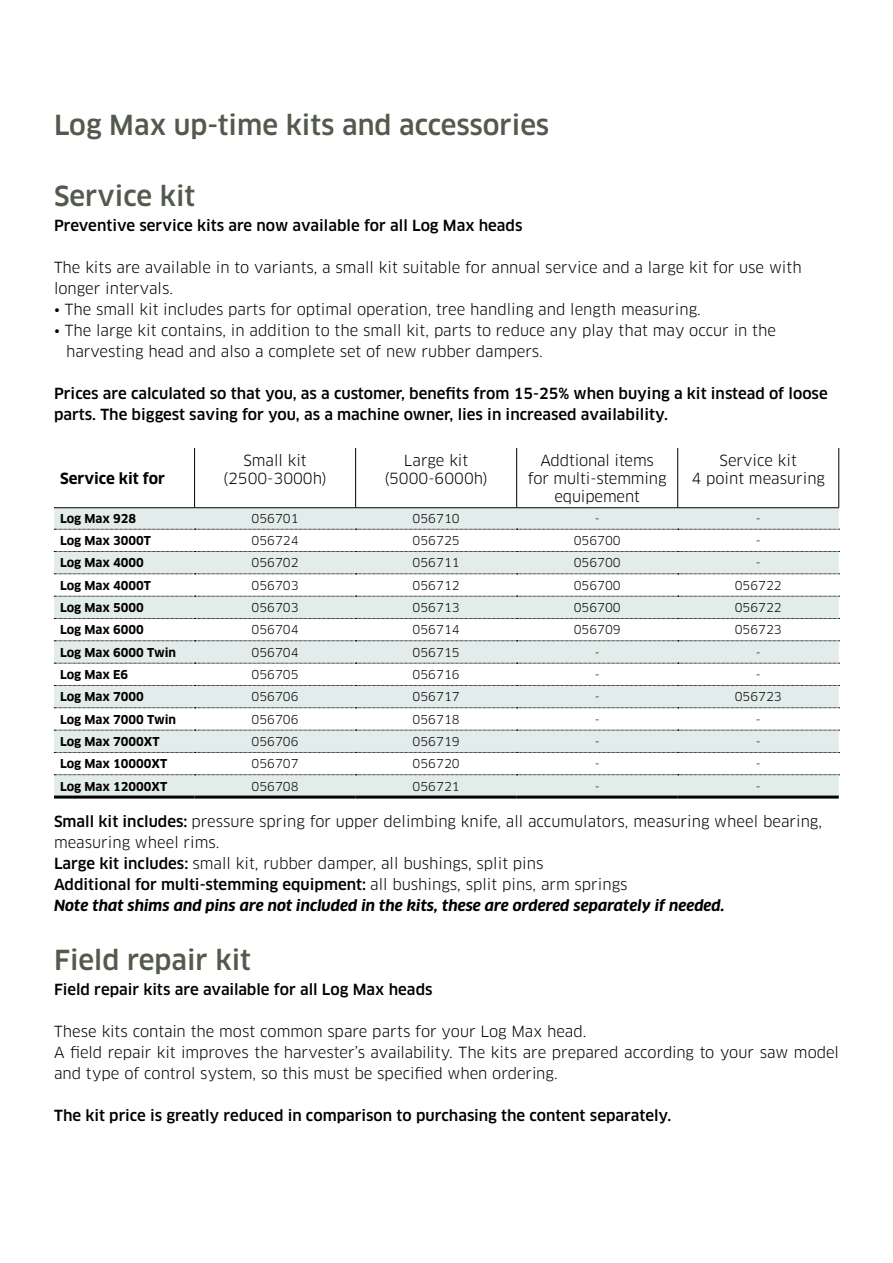
<style>
.page{position:relative;width:893px;height:1263px;background:#fff}
.page>*{position:absolute;margin:0;border:0;box-sizing:border-box;transform-origin:0 0}
.t1{font:500 27px "Clan Pro";color:#535a4d}
.t2{font:15px/21px "Clan Pro";color:#000}
.t3{font:500 15px/21px "Clan Pro";color:#000}
.t4{font:italic 700 15px "Clan Pro";color:#000}
.t5{font:700 15px "Clan Pro";color:#000}
.t6{font:12px "Clan Pro";color:#000}
.t7{font:700 12px "Clan Pro";color:#000}
.s1{font-weight:500}
.s2{font-weight:400}
</style>
<div class="page">
<svg style="left:195px;top:448px;width:484px;height:59px"></svg>
<svg style="left:54px;top:508px;width:785px;height:287px;background:#dfe9e7"></svg>
<svg style="left:54px;top:530px;width:785px;height:244px"></svg>
<hr style="left:194px;top:448px;width:1px;height:59px;background:#000">
<hr style="left:355px;top:448px;width:1px;height:59px;background:#000">
<hr style="left:516px;top:448px;width:1px;height:59px;background:#000">
<hr style="left:677px;top:448px;width:1px;height:59px;background:#000">
<hr style="left:54px;top:507px;width:141px;height:1px;background:#000">
<hr style="left:195px;top:507px;width:161px;height:1px;background:#000">
<hr style="left:356px;top:507px;width:161px;height:1px;background:#000">
<hr style="left:517px;top:507px;width:161px;height:1px;background:#000">
<hr style="left:678px;top:507px;width:161px;height:1px;background:#000">
<svg style="left:54px;top:551px;width:786px;height:1px"></svg>
<svg style="left:54px;top:596px;width:786px;height:1px"></svg>
<svg style="left:54px;top:618px;width:786px;height:1px"></svg>
<svg style="left:54px;top:640px;width:786px;height:1px"></svg>
<svg style="left:54px;top:663px;width:786px;height:1px"></svg>
<svg style="left:54px;top:685px;width:786px;height:1px"></svg>
<svg style="left:54px;top:707px;width:786px;height:1px"></svg>
<svg style="left:54px;top:730px;width:786px;height:1px"></svg>
<svg style="left:54px;top:752px;width:786px;height:1px"></svg>
<svg style="left:54px;top:774px;width:786px;height:1px"></svg>
<hr style="left:54px;top:795px;width:141px;height:3px;background:#000">
<hr style="left:195px;top:795px;width:161px;height:3px;background:#000">
<hr style="left:356px;top:795px;width:161px;height:3px;background:#000">
<hr style="left:517px;top:795px;width:161px;height:3px;background:#000">
<hr style="left:678px;top:795px;width:161px;height:3px;background:#000">
<svg style="left:54px;top:529px;width:786px;height:1px"></svg>
<svg style="left:54px;top:574px;width:786px;height:1px"></svg>
<hr style="left:838px;top:448px;width:1px;height:59px;background:#000">
<p class="t1" style="left:54px;top:110px;width:497px">Log Max up-time kits and accessories</p>
<p class="t1" style="left:54px;top:180px;width:143px">Service kit</p>
<p class="t3" style="left:54px;top:215px;width:470px">Preventive service kits are now available for all Log Max heads</p>
<p class="t2" style="left:54px;top:257px;width:749px">The kits are available in to variants, a small kit suitable for annual service and a large kit for use with longer intervals.</p>
<p class="t2" style="left:54px;top:299px;width:648px">• The small kit includes parts for optimal operation, tree handling and length measuring.</p>
<p class="t2" style="left:66px;top:320px;width:711px;text-indent:-12px">• The large kit contains, in addition to the small kit, parts to reduce any play that may occur in the harvesting head and also a complete set of new rubber dampers.</p>
<p class="t3" style="left:54px;top:383px;width:775px">Prices are calculated so that you, as a customer, benefits from 15-25% when buying a kit instead of loose parts. The biggest saving for you, as a machine owner, lies in increased availability.</p>
<p class="t5" style="left:60px;top:469px;width:106px">Service kit for</p>
<p class="t2" style="left:243px;top:450px;width:65px">Small kit</p>
<p class="t2" style="left:223px;top:468px;width:105px">(2500-3000h)</p>
<p class="t2" style="left:404px;top:450px;width:66px">Large kit</p>
<p class="t2" style="left:384px;top:468px;width:105px">(5000-6000h)</p>
<p class="t2" style="left:528px;top:451px;width:140px;line-height:18px;text-align:center">Addtional items<br>for multi-stemming equipement</p>
<p class="t2" style="left:720px;top:450px;width:79px">Service kit</p>
<p class="t2" style="left:691px;top:468px;width:135px">4 point measuring</p>
<p class="t7" style="left:60px;top:512px;width:78px">Log Max 928</p>
<p class="t6" style="left:252px;top:512px;width:49px">056701</p>
<p class="t6" style="left:413px;top:512px;width:49px">056710</p>
<p class="t6" style="left:595px;top:512px;width:6px">-</p>
<p class="t6" style="left:756px;top:512px;width:6px">-</p>
<p class="t7" style="left:60px;top:534px;width:93px">Log Max 3000T</p>
<p class="t6" style="left:252px;top:533px;width:49px">056724</p>
<p class="t6" style="left:413px;top:533px;width:49px">056725</p>
<p class="t6" style="left:574px;top:533px;width:49px">056700</p>
<p class="t6" style="left:756px;top:533px;width:6px">-</p>
<p class="t7" style="left:60px;top:556px;width:85px">Log Max 4000</p>
<p class="t6" style="left:252px;top:556px;width:49px">056702</p>
<p class="t6" style="left:413px;top:556px;width:49px">056711</p>
<p class="t6" style="left:574px;top:556px;width:49px">056700</p>
<p class="t6" style="left:756px;top:556px;width:6px">-</p>
<p class="t7" style="left:60px;top:578px;width:93px">Log Max 4000T</p>
<p class="t6" style="left:252px;top:578px;width:49px">056703</p>
<p class="t6" style="left:413px;top:578px;width:49px">056712</p>
<p class="t6" style="left:574px;top:578px;width:49px">056700</p>
<p class="t6" style="left:735px;top:578px;width:49px">056722</p>
<p class="t7" style="left:60px;top:601px;width:85px">Log Max 5000</p>
<p class="t6" style="left:252px;top:600px;width:49px">056703</p>
<p class="t6" style="left:413px;top:600px;width:49px">056713</p>
<p class="t6" style="left:574px;top:600px;width:49px">056700</p>
<p class="t6" style="left:735px;top:600px;width:49px">056722</p>
<p class="t7" style="left:60px;top:623px;width:85px">Log Max 6000</p>
<p class="t6" style="left:252px;top:623px;width:49px">056704</p>
<p class="t6" style="left:413px;top:623px;width:49px">056714</p>
<p class="t6" style="left:574px;top:623px;width:49px">056709</p>
<p class="t6" style="left:735px;top:623px;width:49px">056723</p>
<p class="t7" style="left:60px;top:645px;width:118px">Log Max 6000 Twin</p>
<p class="t6" style="left:252px;top:645px;width:49px">056704</p>
<p class="t6" style="left:413px;top:645px;width:49px">056715</p>
<p class="t6" style="left:595px;top:645px;width:6px">-</p>
<p class="t6" style="left:756px;top:645px;width:6px">-</p>
<p class="t7" style="left:60px;top:668px;width:70px">Log Max E6</p>
<p class="t6" style="left:252px;top:667px;width:49px">056705</p>
<p class="t6" style="left:413px;top:667px;width:49px">056716</p>
<p class="t6" style="left:595px;top:667px;width:6px">-</p>
<p class="t6" style="left:756px;top:667px;width:6px">-</p>
<p class="t7" style="left:60px;top:690px;width:85px">Log Max 7000</p>
<p class="t6" style="left:252px;top:690px;width:49px">056706</p>
<p class="t6" style="left:413px;top:690px;width:49px">056717</p>
<p class="t6" style="left:595px;top:690px;width:6px">-</p>
<p class="t6" style="left:735px;top:690px;width:49px">056723</p>
<p class="t7" style="left:60px;top:712px;width:118px">Log Max 7000 Twin</p>
<p class="t6" style="left:252px;top:712px;width:49px">056706</p>
<p class="t6" style="left:413px;top:712px;width:49px">056718</p>
<p class="t6" style="left:595px;top:712px;width:6px">-</p>
<p class="t6" style="left:756px;top:712px;width:6px">-</p>
<p class="t7" style="left:60px;top:734px;width:101px">Log Max 7000XT</p>
<p class="t6" style="left:252px;top:734px;width:49px">056706</p>
<p class="t6" style="left:413px;top:734px;width:49px">056719</p>
<p class="t6" style="left:595px;top:734px;width:6px">-</p>
<p class="t6" style="left:756px;top:734px;width:6px">-</p>
<p class="t7" style="left:60px;top:757px;width:109px">Log Max 10000XT</p>
<p class="t6" style="left:252px;top:757px;width:49px">056707</p>
<p class="t6" style="left:413px;top:757px;width:49px">056720</p>
<p class="t6" style="left:595px;top:757px;width:6px">-</p>
<p class="t6" style="left:756px;top:757px;width:6px">-</p>
<p class="t7" style="left:60px;top:779px;width:109px">Log Max 12000XT</p>
<p class="t6" style="left:252px;top:779px;width:49px">056708</p>
<p class="t6" style="left:413px;top:779px;width:49px">056721</p>
<p class="t6" style="left:595px;top:779px;width:6px">-</p>
<p class="t6" style="left:756px;top:779px;width:6px">-</p>
<p class="t2" style="left:54px;top:811px;width:770px"><span class="s1">Small kit includes:</span> pressure spring for upper delimbing knife, all accumulators, measuring wheel bearing, measuring wheel rims.</p>
<p class="t2" style="left:54px;top:853px;width:491px"><span class="s1">Large kit includes:</span> small kit, rubber damper, all bushings, split pins</p>
<p class="t3" style="left:54px;top:874px;width:575px">Additional for multi-stemming equipment: <span class="s2">all bushings, split pins, arm springs</span></p>
<p class="t4" style="left:54px;top:897px;width:672px">Note that shims and pins are not included in the kits, these are ordered separately if needed.</p>
<p class="t1" style="left:54px;top:944px;width:199px">Field repair kit</p>
<p class="t3" style="left:54px;top:979px;width:380px">Field repair kits are available for all Log Max heads</p>
<p class="t2" style="left:54px;top:1021px;width:534px">These kits contain the most common spare parts for your Log Max head.</p>
<p class="t2" style="left:54px;top:1042px;width:787px">A field repair kit improves the harvester’s availability. The kits are prepared according to your saw model and type of control system, so this must be specified when ordering.</p>
<p class="t3" style="left:54px;top:1105px;width:619px">The kit price is greatly reduced in comparison to purchasing the content separately.</p>
</div>
